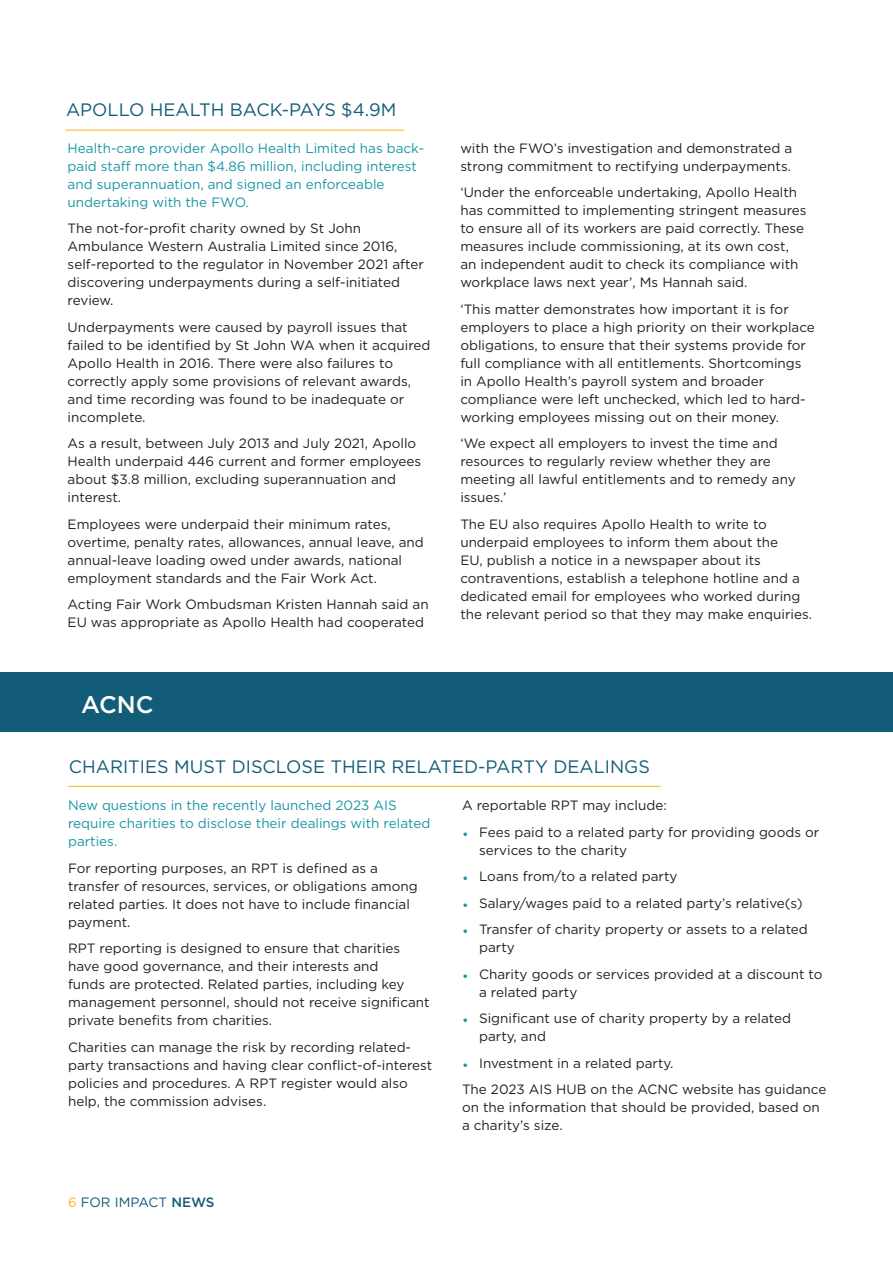
<style>
.page{position:relative;width:893px;height:1263px;background:#fff}
.page>*{position:absolute;margin:0;border:0;box-sizing:border-box;transform-origin:0 0}
.t1{font:500 24px "Gotham";color:#fff}
.t2{font:18px "Gotham";color:#135c77}
.t3{font:13.5px/18px "Gotham";color:#231f20}
.t4{font:13.5px/18px "Gotham";color:#1a96a5}
.t5{font:13.5px "Gotham";color:#135c77}
.s1{color:#fcb814}
.s2{font-weight:500}
.s3{color:#1a96a5}
</style>
<div class="page">
<div style="left:0;top:672px;width:893px;height:60px;background:#135c77"></div>
<hr style="left:65px;top:130px;width:339px;height:1px;background:#fcb814">
<hr style="left:68px;top:786px;width:592px;height:1px;background:#fcb814">
<h2 class="t2" style="left:66px;top:99px;width:332px">APOLLO HEALTH BACK-PAYS $4.9M</h2>
<p class="t4" style="left:68px;top:139px;width:358px">Health-care provider Apollo Health Limited has back&shy;paid staff more than $4.86 million, including interest and superannuation, and signed an enforceable undertaking with the FWO.</p>
<p class="t3" style="left:68px;top:219px;width:358px">The not-for-profit charity owned by St John Ambulance Western Australia Limited since 2016, self-reported to the regulator in November 2021 after discovering underpayments during a self-initiated review.</p>
<p class="t3" style="left:68px;top:318px;width:364px">Underpayments were caused by payroll issues that failed to be identified by St John WA when it acquired Apollo Health in 2016. There were also failures to correctly apply some provisions of relevant awards, and time recording was found to be inadequate or incomplete.</p>
<p class="t3" style="left:68px;top:434px;width:355px">As a result, between July 2013 and July 2021, Apollo Health underpaid 446 current and former employees about $3.8 million, excluding superannuation and interest.</p>
<p class="t3" style="left:68px;top:515px;width:358px">Employees were underpaid their minimum rates, overtime, penalty rates, allowances, annual leave, and annual-leave loading owed under awards, national employment standards and the Fair Work Act.</p>
<p class="t3" style="left:68px;top:595px;width:363px">Acting Fair Work Ombudsman Kristen Hannah said an<br>EU was appropriate as Apollo Health had cooperated</p>
<h1 class="t1" style="left:81px;top:689px;width:74px">ACNC</h1>
<p class="t3" style="left:460px;top:139px;width:333px">with the FWO’s investigation and demonstrated a strong commitment to rectifying underpayments.</p>
<p class="t3" style="left:460px;top:183px;width:348px">‘Under the enforceable undertaking, Apollo Health has committed to implementing stringent measures to ensure all of its workers are paid correctly. These measures include commissioning, at its own cost, an independent audit to check its compliance with workplace laws next year’, Ms Hannah said.</p>
<p class="t3" style="left:460px;top:300px;width:356px">‘This matter demonstrates how important it is for employers to place a high priority on their workplace obligations, to ensure that their systems provide for full compliance with all entitlements. Shortcomings in Apollo Health’s payroll system and broader compliance were left unchecked, which led to hard&shy;working employees missing out on their money.</p>
<p class="t3" style="left:460px;top:434px;width:337px">‘We expect all employers to invest the time and resources to regularly review whether they are meeting all lawful entitlements and to remedy any issues.’</p>
<p class="t3" style="left:460px;top:515px;width:353px">The EU also requires Apollo Health to write to underpaid employees to inform them about the<br>EU, publish a notice in a newspaper about its contraventions, establish a telephone hotline and a dedicated email for employees who worked during the relevant period so that they may make enquiries.</p>
<h2 class="t2" style="left:69px;top:755px;width:583px">CHARITIES MUST DISCLOSE THEIR RELATED-PARTY DEALINGS</h2>
<p class="t4" style="left:68px;top:796px;width:364px">New questions in the recently launched 2023 AIS require charities to disclose their dealings with related parties.</p>
<p class="t3" style="left:68px;top:858px;width:351px">For reporting purposes, an RPT is defined as a transfer of resources, services, or obligations among related parties. It does not have to include financial payment.</p>
<p class="t3" style="left:68px;top:939px;width:363px">RPT reporting is designed to ensure that charities have good governance, and their interests and<br>funds are protected. Related parties, including key management personnel, should not receive significant private benefits from charities.</p>
<p class="t3" style="left:68px;top:1037px;width:366px">Charities can manage the risk by recording related&shy;party transactions and having clear conflict-of-interest policies and procedures. A RPT register would also help, the commission advises.</p>
<p class="t5" style="left:68px;top:1193px;width:148px"><span class="s1">6</span> FOR IMPACT <span class="s2">NEWS</span></p>
<p class="t3" style="left:462px;top:796px;width:206px">A reportable RPT may include:</p>
<p class="t3" style="left:479px;top:822px;width:342px;text-indent:-17px"><span class="s3">•</span> Fees paid to a related party for providing goods or services to the charity</p>
<p class="t3" style="left:462px;top:867px;width:217px"><span class="s3">•</span> Loans from/to a related party</p>
<p class="t3" style="left:462px;top:893px;width:342px"><span class="s3">•</span> Salary/wages paid to a related party’s relative(s)</p>
<p class="t3" style="left:479px;top:920px;width:330px;text-indent:-17px"><span class="s3">•</span> Transfer of charity property or assets to a related party</p>
<p class="t3" style="left:479px;top:964px;width:345px;text-indent:-17px"><span class="s3">•</span> Charity goods or services provided at a discount to a related party</p>
<p class="t3" style="left:479px;top:1009px;width:313px;text-indent:-17px"><span class="s3">•</span> Significant use of charity property by a related party, and</p>
<p class="t3" style="left:462px;top:1049px;width:366px;line-height:26.5px"><span class="s3">•</span> Investment in a related party.<br>The 2023 AIS HUB on the ACNC website has guidance</p>
<p class="t3" style="left:462px;top:1098px;width:359px">on the information that should be provided, based on a charity’s size.</p>
</div>
